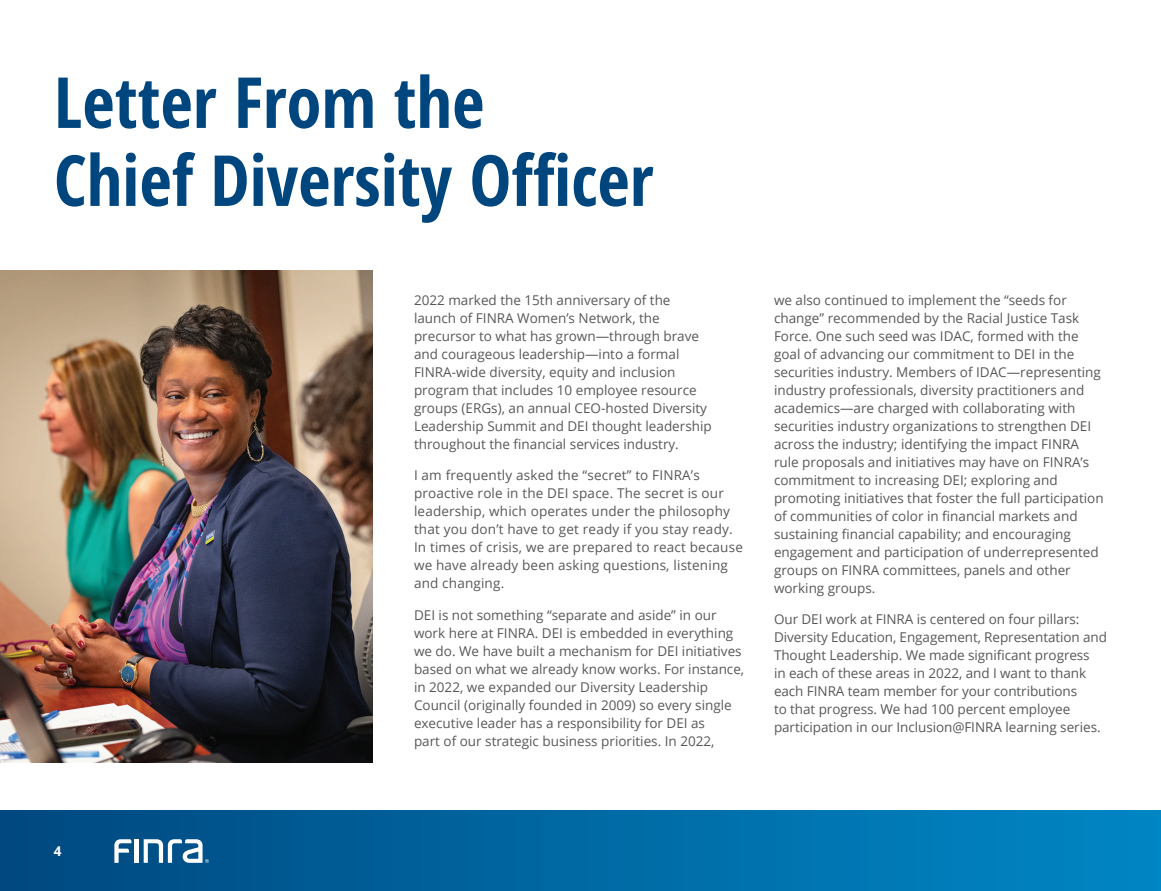
<style>
.page{position:relative;width:1161px;height:891px;background:#fff}
.page>*{position:absolute;margin:0;border:0;box-sizing:border-box;transform-origin:0 0}
.t1{font:700 70.5px/78px "Open Sans Condensed";color:#00467e}
.t2{font:13.5px/18px "Open Sans";color:#57585a}
.t3{font:700 13.5px "Open Sans";color:#fff}
</style>
<div class="page">
<div style="left:0;top:811px;width:1161px;height:80px;background:linear-gradient(to right,#004980,#0088c5)"></div>
<hr style="left:135px;top:839px;width:4px;height:24px;background:#fff">
<svg style="left:114px;top:839px;width:18px;height:24px"></svg>
<svg style="left:144px;top:839px;width:65px;height:24px"></svg>
<img style="left:0;top:271px;width:373px;height:492px">
<p class="t1" style="left:54px;top:62px;width:601px">Letter From the<br>Chief Diversity Officer</p>
<p class="t2" style="left:414px;top:291px;width:299px">2022 marked the 15th anniversary of the launch of FINRA Women’s Network, the precursor to what has grown—through brave and courageous leadership—into a formal FINRA-wide diversity, equity and inclusion program that includes 10 employee resource groups (ERGs), an annual CEO-hosted Diversity Leadership Summit and DEI thought leadership throughout the financial services industry.</p>
<p class="t2" style="left:414px;top:466px;width:330px">I am frequently asked the “secret” to FINRA’s proactive role in the DEI space. The secret is our leadership, which operates under the philosophy that you don’t have to get ready if you stay ready.<br>In times of crisis, we are prepared to react because we have already been asking questions, listening and changing.</p>
<p class="t2" style="left:414px;top:606px;width:332px">DEI is not something “separate and aside” in our work here at FINRA. DEI is embedded in everything we do. We have built a mechanism for DEI initiatives based on what we already know works. For instance, in 2022, we expanded our Diversity Leadership Council (originally founded in 2009) so every single executive leader has a responsibility for DEI as<br>part of our strategic business priorities. In 2022,</p>
<p class="t2" style="left:774px;top:291px;width:331px">we also continued to implement the “seeds for change” recommended by the Racial Justice Task Force. One such seed was IDAC, formed with the goal of advancing our commitment to DEI in the securities industry. Members of IDAC—representing industry professionals, diversity practitioners and academics—are charged with collaborating with securities industry organizations to strengthen DEI across the industry; identifying the impact FINRA rule proposals and initiatives may have on FINRA’s commitment to increasing DEI; exploring and promoting initiatives that foster the full participation of communities of color in financial markets and sustaining financial capability; and encouraging engagement and participation of underrepresented groups on FINRA committees, panels and other working groups.</p>
<p class="t2" style="left:774px;top:610px;width:335px">Our DEI work at FINRA is centered on four pillars:<br>Diversity Education, Engagement, Representation and Thought Leadership. We made significant progress<br>in each of these areas in 2022, and I want to thank each FINRA team member for your contributions<br>to that progress. We had 100 percent employee participation in our Inclusion@FINRA learning series.</p>
<p class="t3" style="left:54px;top:842px;width:9px">4</p>
</div>
